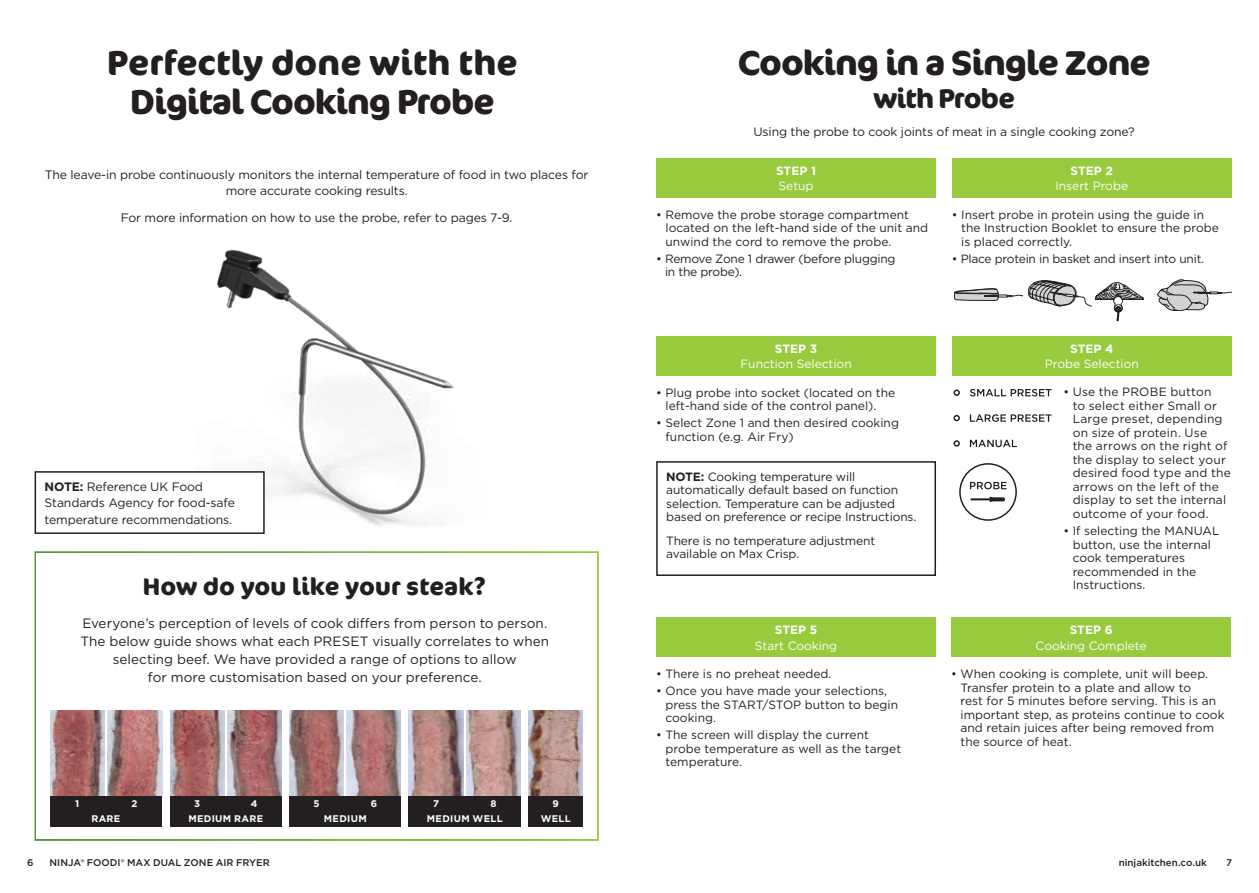
<style>
.page{position:relative;width:1259px;height:893px;background:#fff}
.page>*{position:absolute;margin:0;border:0;box-sizing:border-box;transform-origin:0 0}
.t1{font:700 34.5px/39px "Cocon Pro";letter-spacing:-.03em;color:#231f20;text-align:center}
.t2{font:700 27px "Cocon Pro";letter-spacing:-.03em;color:#231f20}
.t3{font:700 24px "Cocon Pro";letter-spacing:.005em;color:#231f20}
.t4{font:13.5px/18px "Gotham";color:#231f20;text-align:center}
.t5{font:12.15px/16.5px "Gotham";letter-spacing:-.01em;color:#231f20;text-align:center}
.t6{font:12px/13.5px "Gotham";color:#231f20}
.t7{font:12px/13.5px "Gotham";letter-spacing:-.02em;color:#231f20}
.t8{font:12px "Gotham";color:#fff}
.t9{font:700 12px "Gotham";color:#fff}
.t10{font:500 9.75px "Gotham";color:#231f20}
.t11{font:700 9.6px "Gotham";letter-spacing:.035em;color:#fff}
.s1{font-weight:700}
</style>
<div class="page">
<div style="left:35px;top:551px;width:564px;height:290px;background:#fff;border:4px solid #fff"></div>
<div style="left:50px;top:796px;width:112px;height:31px;background:#231f20"></div>
<div style="left:170px;top:796px;width:111px;height:31px;background:#231f20"></div>
<div style="left:289px;top:796px;width:112px;height:31px;background:#231f20"></div>
<div style="left:409px;top:796px;width:112px;height:31px;background:#231f20"></div>
<div style="left:528px;top:796px;width:55px;height:31px;background:#231f20"></div>
<img style="left:51px;top:710px;width:54px;height:86px">
<img style="left:108px;top:710px;width:54px;height:86px">
<img style="left:170px;top:710px;width:54px;height:86px">
<img style="left:227px;top:710px;width:54px;height:86px">
<img style="left:289px;top:710px;width:55px;height:86px">
<img style="left:347px;top:710px;width:54px;height:86px">
<img style="left:409px;top:710px;width:54px;height:86px">
<img style="left:466px;top:710px;width:54px;height:86px">
<img style="left:528px;top:710px;width:55px;height:86px">
<img style="left:217px;top:249px;width:237px;height:277px">
<div style="left:656px;top:158px;width:280px;height:39px;background:#97ca3d"></div>
<div style="left:656px;top:336px;width:280px;height:39px;background:#97ca3d"></div>
<div style="left:656px;top:618px;width:280px;height:39px;background:#97ca3d"></div>
<div style="left:951px;top:618px;width:280px;height:39px;background:#97ca3d"></div>
<div style="left:952px;top:336px;width:279px;height:39px;background:#97ca3d"></div>
<div style="left:952px;top:158px;width:279px;height:39px;background:#97ca3d"></div>
<svg style="left:954px;top:289px;width:68px;height:12px"></svg>
<svg style="left:1157px;top:280px;width:74px;height:31px"></svg>
<svg style="left:1028px;top:280px;width:115px;height:41px"></svg>
<div style="left:656px;top:461px;width:280px;height:115px;border:2px solid #231f20"></div>
<div style="left:35px;top:472px;width:229px;height:61px;background:#fff"></div>
<div style="left:35px;top:471px;width:230px;height:63px;border:2px solid #231f20"></div>
<svg style="left:953px;top:388px;width:99px;height:133px"></svg>
<h1 class="t1" style="left:107px;top:42px;width:412px">Perfectly done with the<br>Digital Cooking Probe</h1>
<p class="t5" style="left:45px;top:166px;width:545px">The leave-in probe continuously monitors the internal temperature of food in two places for more accurate cooking results.</p>
<p class="t5" style="left:121px;top:209px;width:393px">For more information on how to use the probe, refer to pages 7-9.</p>
<p class="t5" style="left:45px;top:478px;width:192px;text-align:left"><span class="s1">NOTE:</span> Reference UK Food<br>Standards Agency for food-safe temperature recommendations.</p>
<h3 class="t3" style="left:143px;top:570px;width:345px">How do you like your steak?</h3>
<p class="t4" style="left:80px;top:614px;width:470px">Everyone’s perception of levels of cook differs from person to person.<br>The below guide shows what each PRESET visually correlates to when selecting beef. We have provided a range of options to allow<br>for more customisation based on your preference.</p>
<p class="t11" style="left:75px;top:798px;width:6px">1</p>
<p class="t11" style="left:132px;top:798px;width:8px">2</p>
<p class="t11" style="left:194px;top:798px;width:7px">3</p>
<p class="t11" style="left:251px;top:798px;width:8px">4</p>
<p class="t11" style="left:313px;top:798px;width:8px">5</p>
<p class="t11" style="left:371px;top:798px;width:8px">6</p>
<p class="t11" style="left:433px;top:798px;width:7px">7</p>
<p class="t11" style="left:490px;top:798px;width:8px">8</p>
<p class="t11" style="left:552px;top:798px;width:8px">9</p>
<p class="t11" style="left:91px;top:812px;width:31px">RARE</p>
<p class="t11" style="left:188px;top:812px;width:76px">MEDIUM RARE</p>
<p class="t11" style="left:324px;top:812px;width:44px">MEDIUM</p>
<p class="t11" style="left:427px;top:812px;width:77px">MEDIUM WELL</p>
<p class="t11" style="left:541px;top:812px;width:31px">WELL</p>
<h1 class="t1" style="left:737px;top:42px;width:414px">Cooking in a Single Zone</h1>
<h2 class="t2" style="left:873px;top:80px;width:143px">with Probe</h2>
<p class="t5" style="left:753px;top:123px;width:383px">Using the probe to cook joints of meat in a single cooking zone?</p>
<p class="t9" style="left:776px;top:163px;width:41px">STEP 1</p>
<p class="t8" style="left:778px;top:178px;width:36px">Setup</p>
<p class="t6" style="left:665px;top:208px;width:264px;text-indent:-9px">• Remove the probe storage compartment located on the left-hand side of the unit and unwind the cord to remove the probe.</p>
<p class="t7" style="left:665px;top:252px;width:232px;text-indent:-9px">• Remove Zone 1 drawer (before plugging in the probe).</p>
<p class="t9" style="left:1070px;top:163px;width:44px">STEP 2</p>
<p class="t8" style="left:1055px;top:178px;width:74px">Insert Probe</p>
<p class="t6" style="left:961px;top:208px;width:259px;text-indent:-9px">• Insert probe in protein using the guide in the Instruction Booklet to ensure the probe is placed correctly.</p>
<p class="t7" style="left:952px;top:252px;width:254px">• Place protein in basket and insert into unit.</p>
<p class="t9" style="left:775px;top:341px;width:44px">STEP 3</p>
<p class="t8" style="left:740px;top:356px;width:113px">Function Selection</p>
<p class="t6" style="left:665px;top:386px;width:231px;text-indent:-9px">• Plug probe into socket (located on the left-hand side of the control panel).</p>
<p class="t6" style="left:665px;top:416px;width:235px;text-indent:-9px">• Select Zone 1 and then desired cooking function (e.g. Air Fry)</p>
<p class="t6" style="left:666px;top:469px;width:252px"><span class="s1">NOTE:</span> Cooking temperature will automatically default based on function selection. Temperature can be adjusted based on preference or recipe Instructions.</p>
<p class="t6" style="left:666px;top:533px;width:211px">There is no temperature adjustment available on Max Crisp.</p>
<p class="t9" style="left:775px;top:622px;width:44px">STEP 5</p>
<p class="t8" style="left:755px;top:638px;width:84px">Start Cooking</p>
<p class="t6" style="left:656px;top:667px;width:177px">• There is no preheat needed.</p>
<p class="t6" style="left:665px;top:684px;width:234px;text-indent:-9px">• Once you have made your selections, press the START/STOP button to begin cooking.</p>
<p class="t6" style="left:665px;top:728px;width:237px;text-indent:-9px">• The screen will display the current probe temperature as well as the target temperature.</p>
<p class="t9" style="left:1070px;top:341px;width:45px">STEP 4</p>
<p class="t8" style="left:1044px;top:356px;width:96px">Probe Selection</p>
<p class="t6" style="left:1072px;top:385px;width:160px;text-indent:-9px">• Use the PROBE button<br>to select either Small or<br>Large preset, depending on size of protein. Use<br>the arrows on the right of the display to select your desired food type and the arrows on the left of the display to set the internal outcome of your food.</p>
<p class="t6" style="left:1072px;top:524px;width:148px;text-indent:-9px">• If selecting the MANUAL button, use the internal cook temperatures recommended in the<br>Instructions.</p>
<p class="t9" style="left:1069px;top:622px;width:44px">STEP 6</p>
<p class="t8" style="left:1035px;top:638px;width:113px">Cooking Complete</p>
<p class="t6" style="left:960px;top:667px;width:265px;text-indent:-9px">• When cooking is complete, unit will beep.<br>Transfer protein to a plate and allow to<br>rest for 5 minutes before serving. This is an important step, as proteins continue to cook and retain juices after being removed from the source of heat.</p>
<p class="t10" style="left:27px;top:856px;width:8px">6</p>
<p class="t10" style="left:50px;top:856px;width:222px">NINJA® FOODI® MAX DUAL ZONE AIR FRYER</p>
<p class="t10" style="left:1118px;top:856px;width:90px">ninjakitchen.co.uk</p>
<p class="t10" style="left:1226px;top:856px;width:7px">7</p>
</div>
